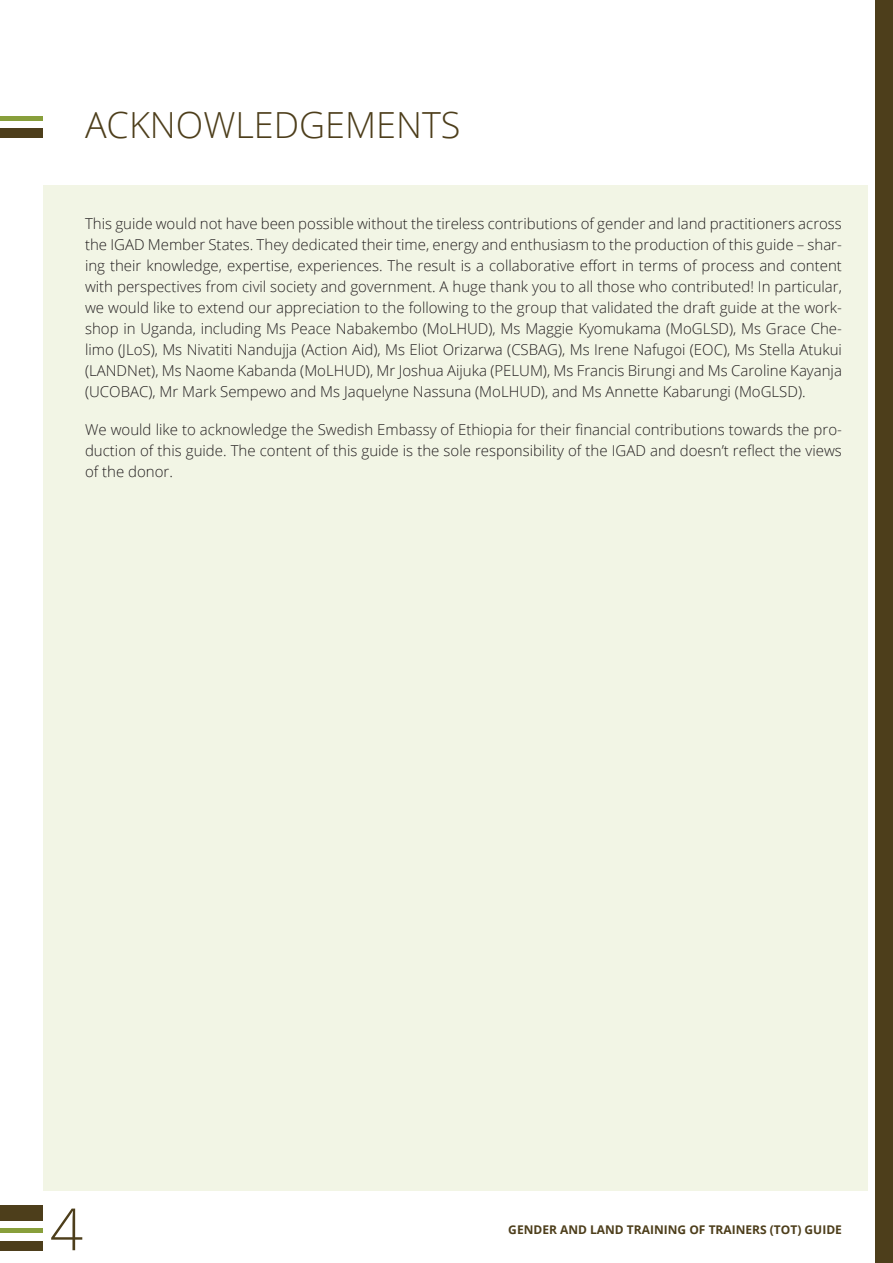
<style>
.page{position:relative;width:893px;height:1263px;background:#fff}
.page>*{position:absolute;margin:0;border:0;box-sizing:border-box;transform-origin:0 0}
.t1{font:300 58.05px "Open Sans";color:#4d3e1b}
.t2{font:300 36px "Open Sans";color:#4d3e1b}
.t3{font:300 15px/21px "Open Sans";color:#231f20;text-align:justify}
.t4{font:700 12px "Open Sans";color:#4d3e1b}
</style>
<div class="page">
<div style="left:43px;top:185px;width:824px;height:1006px;background:#f2f5e5"></div>
<div style="left:0;top:129px;width:43px;height:9px;background:#4d3e1b"></div>
<hr style="left:0;top:116px;width:43px;height:4px;background:#889f3b">
<div style="left:876px;top:0;width:17px;height:1263px;background:#4d3e1b"></div>
<div style="left:0;top:1241px;width:43px;height:9px;background:#4d3e1b"></div>
<div style="left:0;top:1205px;width:43px;height:15px;background:#4d3e1b"></div>
<hr style="left:0;top:1228px;width:43px;height:4px;background:#889f3b">
<h2 class="t2" style="left:85px;top:100px;width:377px">ACKNOWLEDGEMENTS</h2>
<p class="t3" style="left:85px;top:213px;width:758px">This guide would not have been possible without the tireless contributions of gender and land practitioners across the IGAD Member States. They dedicated their time, energy and enthusiasm to the production of this guide – shar&shy;ing their knowledge, expertise, experiences. The result is a collaborative effort in terms of process and content with perspectives from civil society and government. A huge thank you to all those who contributed! In particular, we would like to extend our appreciation to the following to the group that validated the draft guide at the work&shy;shop in Uganda, including Ms Peace Nabakembo (MoLHUD), Ms Maggie Kyomukama (MoGLSD), Ms Grace Che&shy;limo (JLoS), Ms Nivatiti Nandujja (Action Aid), Ms Eliot Orizarwa (CSBAG), Ms Irene Nafugoi (EOC), Ms Stella Atukui (LANDNet), Ms Naome Kabanda (MoLHUD), Mr Joshua Aijuka (PELUM), Ms Francis Birungi and Ms Caroline Kayanja (UCOBAC), Mr Mark Sempewo and Ms Jaquelyne Nassuna (MoLHUD), and Ms Annette Kabarungi (MoGLSD).</p>
<p class="t3" style="left:85px;top:419px;width:758px">We would like to acknowledge the Swedish Embassy of Ethiopia for their financial contributions towards the pro&shy;duction of this guide. The content of this guide is the sole responsibility of the IGAD and doesn’t reflect the views of the donor.</p>
<h1 class="t1" style="left:50px;top:1189px;width:35px">4</h1>
<p class="t4" style="left:508px;top:1221px;width:335px">GENDER AND LAND TRAINING OF TRAINERS (TOT) GUIDE</p>
</div>
